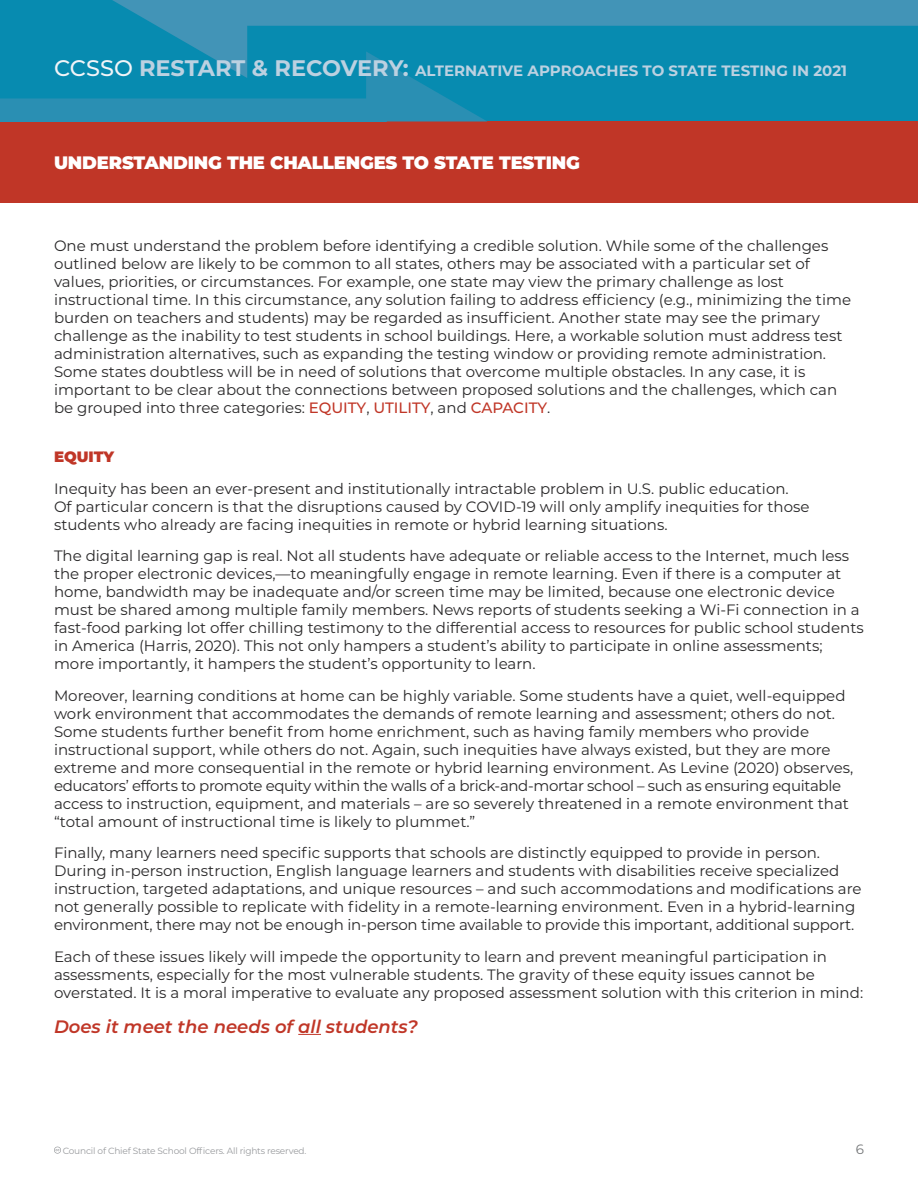
<style>
.page{position:relative;width:918px;height:1188px;background:#fff}
.page>*{position:absolute;margin:0;border:0;box-sizing:border-box;transform-origin:0 0}
.t1{font:900 18px "Montserrat";letter-spacing:-.01em;color:#fff}
.t2{font:italic 600 18px "Montserrat";color:#c03627}
.t3{font:15px/18px "Montserrat";color:#292829}
.t4{font:700 15px "Montserrat";color:#bcd1e1}
.t5{font:900 15px "Montserrat";color:#c03627}
.t6{font:13.5px "Montserrat";color:#747678}
.t7{font:9px "Montserrat";letter-spacing:-.02em;color:#989a9d}
.s1{font-weight:500;font-size:22.5px;color:#f1f4f8}
.s2{font-size:22.5px}
.s3{font-weight:500;color:#c03627}
</style>
<div class="page">
<svg style="left:54px;top:1147px;width:7px;height:7px"></svg>
<div style="left:0;top:0;width:918px;height:202px;background:#c03627"></div>
<div style="left:0;top:0;width:918px;height:121px;background:#078bb0"></div>
<div style="left:0;top:98px;width:387px;height:24px;background:#2a8fb3"></div>
<svg style="left:366px;top:52px;width:121px;height:70px"></svg>
<div style="left:224px;top:0;width:694px;height:26px;background:#4294b7"></div>
<svg style="left:112px;top:0;width:135px;height:78px"></svg>
<svg style="left:298px;top:1034px;width:23px;height:1px"></svg>
<p class="t4" style="left:54px;top:62px;width:795px"><span class="s1">CCSSO</span> <span class="s2">RESTART &amp; RECOVERY:</span> ALTERNATIVE APPROACHES TO STATE TESTING IN 2021</p>
<p class="t1" style="left:54px;top:154px;width:527px">UNDERSTANDING THE CHALLENGES TO STATE TESTING</p>
<p class="t3" style="left:54px;top:237px;width:799px">One must understand the problem before identifying a credible solution. While some of the challenges outlined below are likely to be common to all states, others may be associated with a particular set of values, priorities, or circumstances. For example, one state may view the primary challenge as lost instructional time. In this circumstance, any solution failing to address efficiency (e.g., minimizing the time burden on teachers and students) may be regarded as insufficient. Another state may see the primary challenge as the inability to test students in school buildings. Here, a workable solution must address test administration alternatives, such as expanding the testing window or providing remote administration.<br>Some states doubtless will be in need of solutions that overcome multiple obstacles. In any case, it is important to be clear about the connections between proposed solutions and the challenges, which can be grouped into three categories: <span class="s3">EqUITy</span>, <span class="s3">UTIlITy</span>, and <span class="s3">CAPACITy</span>.</p>
<p class="t5" style="left:54px;top:450px;width:61px">EQUITY</p>
<p class="t3" style="left:54px;top:480px;width:757px">Inequity has been an ever-present and institutionally intractable problem in U.S. public education.<br>Of particular concern is that the disruptions caused by COVID-19 will only amplify inequities for those students who already are facing inequities in remote or hybrid learning situations.</p>
<p class="t3" style="left:54px;top:547px;width:811px">The digital learning gap is real. Not all students have adequate or reliable access to the Internet, much less the proper electronic devices,—to meaningfully engage in remote learning. Even if there is a computer at home, bandwidth may be inadequate and/or screen time may be limited, because one electronic device must be shared among multiple family members. News reports of students seeking a Wi-Fi connection in a fast-food parking lot offer chilling testimony to the differential access to resources for public school students in America (Harris, 2020). This not only hampers a student’s ability to participate in online assessments; more importantly, it hampers the student’s opportunity to learn.</p>
<p class="t3" style="left:54px;top:687px;width:801px">Moreover, learning conditions at home can be highly variable. Some students have a quiet, well-equipped work environment that accommodates the demands of remote learning and assessment; others do not.<br>Some students further benefit from home enrichment, such as having family members who provide instructional support, while others do not. Again, such inequities have always existed, but they are more extreme and more consequential in the remote or hybrid learning environment. As Levine (2020) observes, educators’ efforts to promote equity within the walls of a brick-and-mortar school – such as ensuring equitable access to instruction, equipment, and materials – are so severely threatened in a remote environment that “total amount of instructional time is likely to plummet.”</p>
<p class="t3" style="left:54px;top:844px;width:809px">Finally, many learners need specific supports that schools are distinctly equipped to provide in person.<br>During in-person instruction, English language learners and students with disabilities receive specialized instruction, targeted adaptations, and unique resources – and such accommodations and modifications are not generally possible to replicate with fidelity in a remote-learning environment. Even in a hybrid-learning environment, there may not be enough in-person time available to provide this important, additional support.</p>
<p class="t3" style="left:54px;top:948px;width:811px">Each of these issues likely will impede the opportunity to learn and prevent meaningful participation in assessments, especially for the most vulnerable students. The gravity of these equity issues cannot be overstated. It is a moral imperative to evaluate any proposed assessment solution with this criterion in mind:</p>
<p class="t2" style="left:54px;top:1016px;width:366px">Does it meet the needs of all students?</p>
<p class="t7" style="left:63px;top:1147px;width:245px">Council of Chief State School Officers. All rights reserved.</p>
<p class="t6" style="left:856px;top:1142px;width:10px">6</p>
</div>
